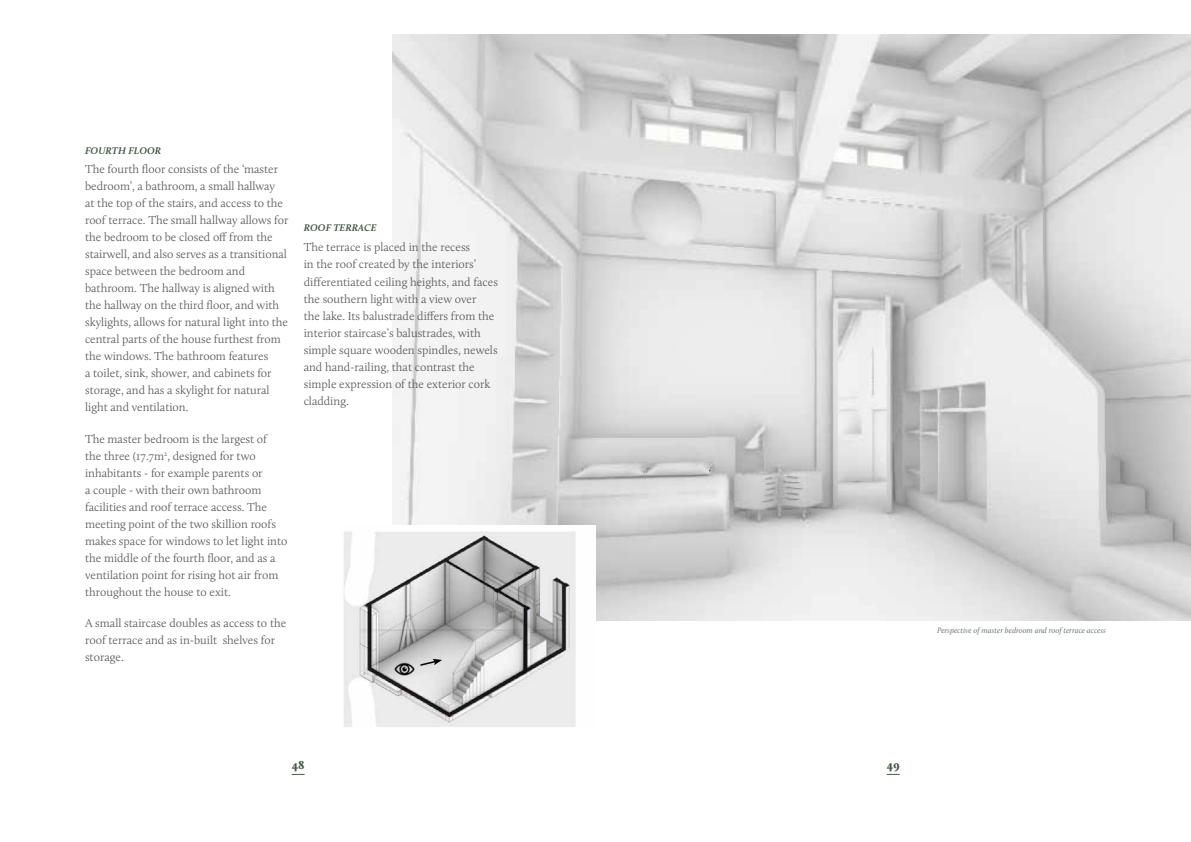
<style>
.page{position:relative;width:1191px;height:842px;background:#fff}
.page>*{position:absolute;margin:0;border:0;box-sizing:border-box;transform-origin:0 0}
.t1{font:300 12px/17px "Calluna";color:#58595b}
.t2{font:900 12px "Calluna";color:#465847}
.t3{font:italic 700 10px "Calluna";letter-spacing:.015em;color:#465847}
.t4{font:italic 8px "Calluna";color:#465847}
</style>
<div class="page">
<svg style="left:292px;top:774px;width:12px;height:1px"></svg>
<svg style="left:886px;top:774px;width:13px;height:1px"></svg>
<img style="left:392px;top:34px;width:799px;height:586px">
<img style="left:343px;top:525px;width:252px;height:202px">
<img style="left:392px;top:657px;width:25px;height:24px">
<svg style="left:418px;top:659px;width:24px;height:8px"></svg>
<p class="t3" style="left:85px;top:144px;width:77px">FOURTH FLOOR</p>
<p class="t1" style="left:85px;top:161px;width:205px">The fourth floor consists of the ‘master bedroom’, a bathroom, a small hallway<br>at the top of the stairs, and access to the roof terrace. The small hallway allows for the bedroom to be closed off from the stairwell, and also serves as a transitional space between the bedroom and bathroom. The hallway is aligned with the hallway on the third floor, and with skylights, allows for natural light into the central parts of the house furthest from the windows. The bathroom features<br>a toilet, sink, shower, and cabinets for storage, and has a skylight for natural light and ventilation.</p>
<p class="t1" style="left:85px;top:430px;width:204px">The master bedroom is the largest of<br>the three (17.7m<sup>2</sup>, designed for two inhabitants - for example parents or<br>a couple - with their own bathroom facilities and roof terrace access. The meeting point of the two skillion roofs makes space for windows to let light into the middle of the fourth floor, and as a ventilation point for rising hot air from throughout the house to exit.</p>
<p class="t1" style="left:85px;top:614px;width:203px">A small staircase doubles as access to the roof terrace and as in-built shelves for storage.</p>
<p class="t4" style="left:937px;top:626px;width:170px">Perspective of master bedroom and roof terrace access</p>
<p class="t3" style="left:304px;top:222px;width:74px">ROOF TERRACE</p>
<p class="t1" style="left:304px;top:239px;width:196px">The terrace is placed in the recess<br>in the roof created by the interiors’ differentiated ceiling heights, and faces the southern light with a view over<br>the lake. Its balustrade differs from the interior staircase’s balustrades, with simple square wooden spindles, newels and hand-railing, that contrast the simple expression of the exterior cork cladding.</p>
<p class="t2" style="left:292px;top:757px;width:14px">48</p>
<p class="t2" style="left:886px;top:757px;width:15px">49</p>
</div>
